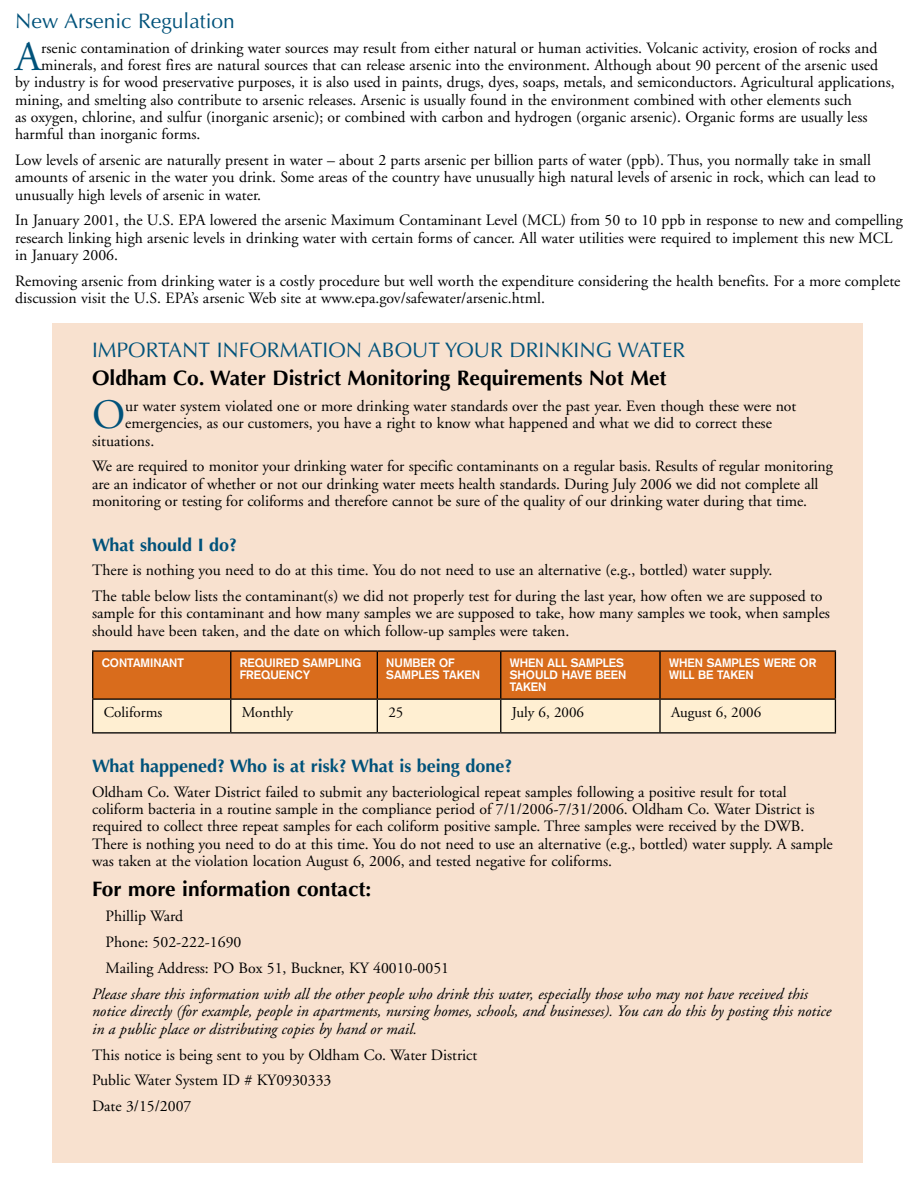
<style>
.page{position:relative;width:918px;height:1188px;background:#fff}
.page>*{position:absolute;margin:0;border:0;box-sizing:border-box;transform-origin:0 0}
.t1{font:41.7px "Adobe Garamond";color:#00527a}
.t2{font:700 21px "Optima";color:#000}
.t3{font:21px "Optima";color:#00527a}
.t4{font:700 18px "Optima";color:#00527a}
.t5{font:15.75px/17.2px "Adobe Garamond";color:#000}
.t6{font:italic 15.75px/17.2px "Adobe Garamond";color:#000}
.t7{font:15px "Adobe Garamond";color:#000}
.t8{font:700 12px/12px "Akzidenz Grotesk";color:#fff}
</style>
<div class="page">
<div style="left:52px;top:323px;width:810px;height:839px;background:#f8e1cf"></div>
<svg style="left:93px;top:652px;width:742px;height:80px"></svg>
<hr style="left:92px;top:650px;width:139px;height:2px;background:#000">
<hr style="left:231px;top:650px;width:146px;height:2px;background:#000">
<hr style="left:377px;top:650px;width:124px;height:2px;background:#000">
<hr style="left:501px;top:650px;width:159px;height:2px;background:#000">
<hr style="left:660px;top:650px;width:176px;height:2px;background:#000">
<hr style="left:92px;top:698px;width:139px;height:2px;background:#000">
<hr style="left:231px;top:698px;width:146px;height:2px;background:#000">
<hr style="left:377px;top:698px;width:124px;height:2px;background:#000">
<hr style="left:501px;top:698px;width:159px;height:2px;background:#000">
<hr style="left:660px;top:698px;width:176px;height:2px;background:#000">
<hr style="left:92px;top:732px;width:139px;height:2px;background:#000">
<hr style="left:231px;top:732px;width:146px;height:2px;background:#000">
<hr style="left:377px;top:732px;width:124px;height:2px;background:#000">
<hr style="left:501px;top:732px;width:159px;height:2px;background:#000">
<hr style="left:660px;top:732px;width:176px;height:2px;background:#000">
<hr style="left:92px;top:652px;width:1px;height:46px;background:#000">
<hr style="left:92px;top:700px;width:1px;height:32px;background:#000">
<hr style="left:230px;top:652px;width:1px;height:46px;background:#000">
<hr style="left:377px;top:652px;width:1px;height:46px;background:#000">
<hr style="left:500px;top:652px;width:1px;height:46px;background:#000">
<hr style="left:659px;top:652px;width:2px;height:46px;background:#000">
<hr style="left:835px;top:652px;width:1px;height:46px;background:#000">
<hr style="left:230px;top:700px;width:1px;height:32px;background:#000">
<hr style="left:377px;top:700px;width:1px;height:32px;background:#000">
<hr style="left:500px;top:700px;width:1px;height:32px;background:#000">
<hr style="left:659px;top:700px;width:2px;height:32px;background:#000">
<hr style="left:835px;top:700px;width:1px;height:32px;background:#000">
<h2 class="t3" style="left:15px;top:9px;width:221px">New Arsenic Regulation</h2>
<h1 class="t1" style="left:15px;top:35px;width:28px">A</h1>
<p class="t5" style="left:41px;top:40px;width:838px">rsenic contamination of drinking water sources may result from either natural or human activities. Volcanic activity, erosion of rocks and</p>
<p class="t5" style="left:41px;top:57px;width:838px">minerals, and forest fires are natural sources that can release arsenic into the environment. Although about 90 percent of the arsenic used</p>
<p class="t5" style="left:15px;top:74px;width:881px">by industry is for wood preservative purposes, it is also used in paints, drugs, dyes, soaps, metals, and semiconductors. Agricultural applications,</p>
<p class="t5" style="left:15px;top:91px;width:838px">mining, and smelting also contribute to arsenic releases. Arsenic is usually found in the environment combined with other elements such</p>
<p class="t5" style="left:15px;top:109px;width:854px">as oxygen, chlorine, and sulfur (inorganic arsenic); or combined with carbon and hydrogen (organic arsenic). Organic forms are usually less</p>
<p class="t5" style="left:15px;top:126px;width:187px">harmful than inorganic forms.</p>
<p class="t5" style="left:15px;top:152px;width:862px">Low levels of arsenic are naturally present in water – about 2 parts arsenic per billion parts of water (ppb). Thus, you normally take in small amounts of arsenic in the water you drink. Some areas of the country have unusually high natural levels of arsenic in rock, which can lead to unusually high levels of arsenic in water.</p>
<p class="t5" style="left:15px;top:212px;width:889px">In January 2001, the U.S. EPA lowered the arsenic Maximum Contaminant Level (MCL) from 50 to 10 ppb in response to new and compelling research linking high arsenic levels in drinking water with certain forms of cancer. All water utilities were required to implement this new MCL in January 2006.</p>
<p class="t5" style="left:15px;top:273px;width:887px">Removing arsenic from drinking water is a costly procedure but well worth the expenditure considering the health benefits. For a more complete discussion visit the U.S. EPA’s arsenic Web site at www.epa.gov/safewater/arsenic.html.</p>
<h2 class="t3" style="left:92px;top:337px;width:595px">IMPORTANT INFORMATION ABOUT YOUR DRINKING WATER</h2>
<h2 class="t2" style="left:92px;top:366px;width:576px">Oldham Co. Water District Monitoring Requirements Not Met</h2>
<h1 class="t1" style="left:92px;top:393px;width:35px">O</h1>
<p class="t5" style="left:125px;top:398px;width:673px">ur water system violated one or more drinking water standards over the past year. Even though these were not</p>
<p class="t5" style="left:125px;top:415px;width:648px">emergencies, as our customers, you have a right to know what happened and what we did to correct these</p>
<p class="t5" style="left:92px;top:432px;width:64px">situations.</p>
<p class="t5" style="left:92px;top:458px;width:742px">We are required to monitor your drinking water for specific contaminants on a regular basis. Results of regular monitoring are an indicator of whether or not our drinking water meets health standards. During July 2006 we did not complete all monitoring or testing for coliforms and therefore cannot be sure of the quality of our drinking water during that time.</p>
<p class="t4" style="left:92px;top:534px;width:147px">What should I do?</p>
<p class="t5" style="left:92px;top:558px;width:732px;line-height:26px">There is nothing you need to do at this time. You do not need to use an alternative (e.g., bottled) water supply.<br>The table below lists the contaminant(s) we did not properly test for during the last year, how often we are supposed to</p>
<p class="t5" style="left:92px;top:605px;width:739px">sample for this contaminant and how many samples we are supposed to take, how many samples we took, when samples should have been taken, and the date on which follow-up samples were taken.</p>
<p class="t8" style="left:102px;top:657px;width:84px">CONTAMINANT</p>
<p class="t8" style="left:240px;top:657px;width:123px">REQUIRED SAMPLING<br>FREQUENCY</p>
<p class="t8" style="left:386px;top:657px;width:95px">NUMBER OF<br>SAMPLES TAKEN</p>
<p class="t8" style="left:510px;top:657px;width:118px">WHEN ALL SAMPLES<br>SHOULD HAVE BEEN<br>TAKEN</p>
<p class="t8" style="left:669px;top:657px;width:148px">WHEN SAMPLES WERE OR<br>WILL BE TAKEN</p>
<p class="t7" style="left:104px;top:704px;width:60px">Coliforms</p>
<p class="t7" style="left:242px;top:704px;width:53px">Monthly</p>
<p class="t7" style="left:388px;top:704px;width:16px">25</p>
<p class="t7" style="left:512px;top:704px;width:74px">July 6, 2006</p>
<p class="t7" style="left:671px;top:704px;width:92px">August 6, 2006</p>
<p class="t4" style="left:92px;top:756px;width:422px">What happened? Who is at risk? What is being done?</p>
<p class="t5" style="left:92px;top:784px;width:742px">Oldham Co. Water District failed to submit any bacteriological repeat samples following a positive result for total coliform bacteria in a routine sample in the compliance period of 7/1/2006-7/31/2006. Oldham Co. Water District is required to collect three repeat samples for each coliform positive sample. Three samples were received by the DWB.<br>There is nothing you need to do at this time. You do not need to use an alternative (e.g., bottled) water supply. A sample was taken at the violation location August 6, 2006, and tested negative for coliforms.</p>
<h2 class="t2" style="left:92px;top:876px;width:281px">For more information contact:</h2>
<p class="t5" style="left:106px;top:904px;width:345px;line-height:26px">Phillip Ward<br>Phone: 502-222-1690<br>Mailing Address: PO Box 51, Buckner, KY 40010-0051</p>
<p class="t6" style="left:92px;top:986px;width:741px">Please share this information with all the other people who drink this water, especially those who may not have received this notice directly (for example, people in apartments, nursing homes, schools, and businesses). You can do this by posting this notice in a public place or distributing copies by hand or mail.</p>
<p class="t5" style="left:92px;top:1042px;width:387px;line-height:26px">This notice is being sent to you by Oldham Co. Water District<br>Public Water System ID # KY0930333<br>Date 3/15/2007</p>
</div>
